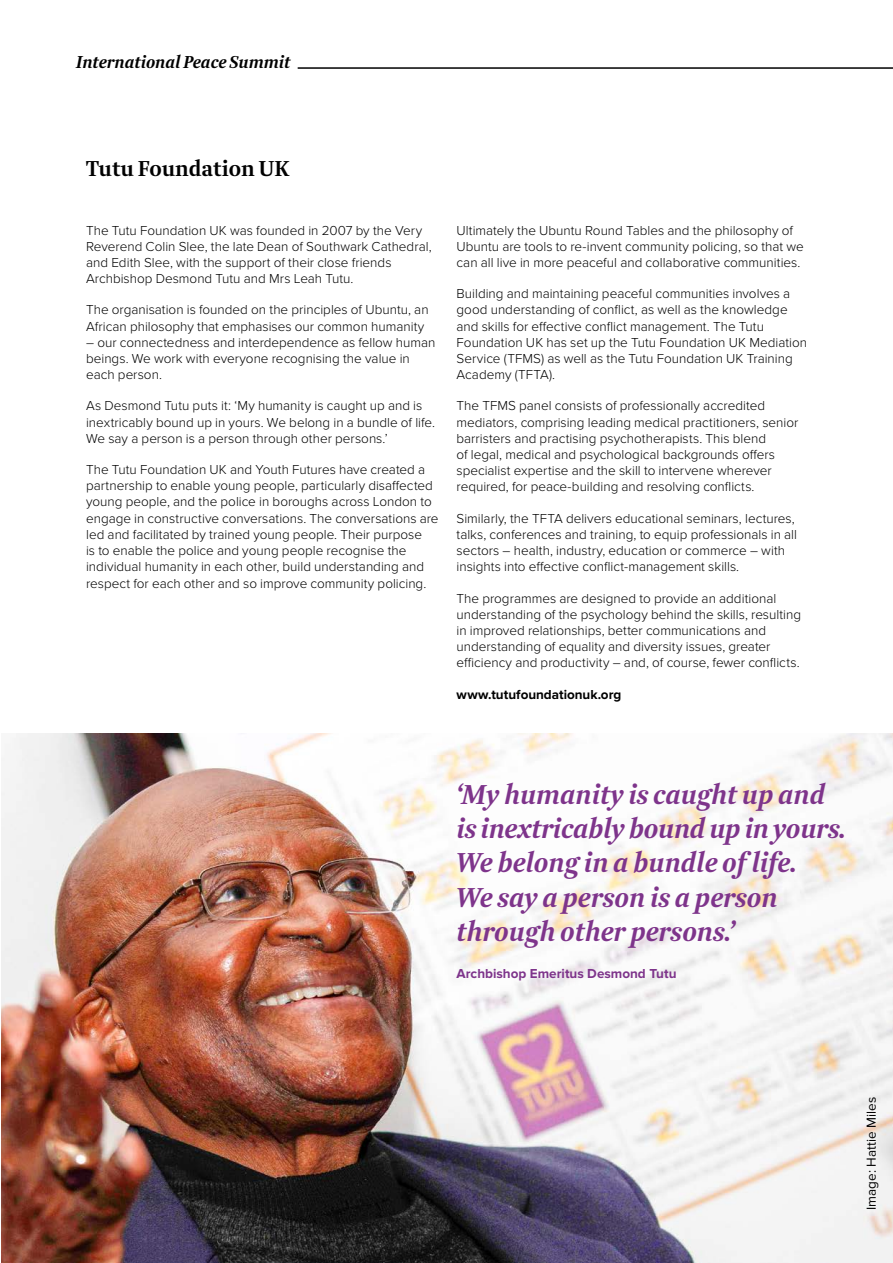
<style>
.page{position:relative;width:893px;height:1263px;background:#fff}
.page>*{position:absolute;margin:0;border:0;box-sizing:border-box;transform-origin:0 0}
.t1{font:italic 700 28.5px/34.2px "Brenta";color:#7e348b}
.t2{font:700 22.5px "Brenta";color:#000}
.t3{font:italic 700 18px "Brenta";color:#000}
.t4{font:300 13.5px/16.2px "Proxima Nova";color:#000}
.t5{font:700 13.5px "Proxima Nova";color:#7e348b}
.t6{font:700 13.5px "Proxima Nova";color:#000}
.t7{font:13.5px "Proxima Nova";color:#000}
</style>
<div class="page">
<hr style="left:298px;top:67px;width:595px;height:2px;background:#000">
<img style="left:1px;top:733px;width:892px;height:530px">
<h3 class="t3" style="left:76px;top:51px;width:216px">International Peace Summit</h3>
<h2 class="t2" style="left:86px;top:155px;width:205px">Tutu Foundation UK</h2>
<p class="t4" style="left:86px;top:222px;width:347px">The Tutu Foundation UK was founded in 2007 by the Very Reverend Colin Slee, the late Dean of Southwark Cathedral, and Edith Slee, with the support of their close friends Archbishop Desmond Tutu and Mrs Leah Tutu.</p>
<p class="t4" style="left:86px;top:302px;width:344px">The organisation is founded on the principles of Ubuntu, an<br>African philosophy that emphasises our common humanity</p>
<p class="t4" style="left:86px;top:335px;width:351px">– our connectedness and interdependence as fellow human beings. We work with everyone recognising the value in each person.</p>
<p class="t4" style="left:86px;top:398px;width:350px">As Desmond Tutu puts it: ‘My humanity is caught up and is inextricably bound up in yours. We belong in a bundle of life.<br>We say a person is a person through other persons.’</p>
<p class="t4" style="left:86px;top:462px;width:354px">The Tutu Foundation UK and Youth Futures have created a partnership to enable young people, particularly disaffected young people, and the police in boroughs across London to engage in constructive conversations. The conversations are led and facilitated by trained young people. Their purpose<br>is to enable the police and young people recognise the individual humanity in each other, build understanding and respect for each other and so improve community policing.</p>
<p class="t4" style="left:457px;top:222px;width:349px">Ultimately the Ubuntu Round Tables and the philosophy of<br>Ubuntu are tools to re-invent community policing, so that we can all live in more peaceful and collaborative communities.</p>
<p class="t4" style="left:457px;top:286px;width:352px">Building and maintaining peaceful communities involves a good understanding of conflict, as well as the knowledge and skills for effective conflict management. The Tutu Foundation UK has set up the Tutu Foundation UK Mediation Service (TFMS) as well as the Tutu Foundation UK Training Academy (TFTA).</p>
<p class="t4" style="left:457px;top:398px;width:343px">The TFMS panel consists of professionally accredited mediators, comprising leading medical practitioners, senior barristers and practising psychotherapists. This blend<br>of legal, medical and psychological backgrounds offers specialist expertise and the skill to intervene wherever required, for peace-building and resolving conflicts.</p>
<p class="t4" style="left:457px;top:510px;width:342px">Similarly, the TFTA delivers educational seminars, lectures, talks, conferences and training, to equip professionals in all sectors – health, industry, education or commerce – with insights into effective conflict-management skills.</p>
<p class="t4" style="left:457px;top:590px;width:346px">The programmes are designed to provide an additional understanding of the psychology behind the skills, resulting in improved relationships, better communications and understanding of equality and diversity issues, greater efficiency and productivity – and, of course, fewer conflicts.</p>
<p class="t6" style="left:457px;top:686px;width:166px">www.tutufoundationuk.org</p>
<h1 class="t1" style="left:457px;top:778px;width:390px">‘My humanity is caught up and is inextricably bound up in yours.<br>We belong in a bundle of life.<br>We say a person is a person through other persons.’</h1>
<p class="t5" style="left:457px;top:966px;width:221px">Archbishop Emeritus Desmond Tutu</p>
<p class="t7" style="left:864px;top:1210px;width:114px;rotate:-90deg">Image: Hattie Miles</p>
</div>
